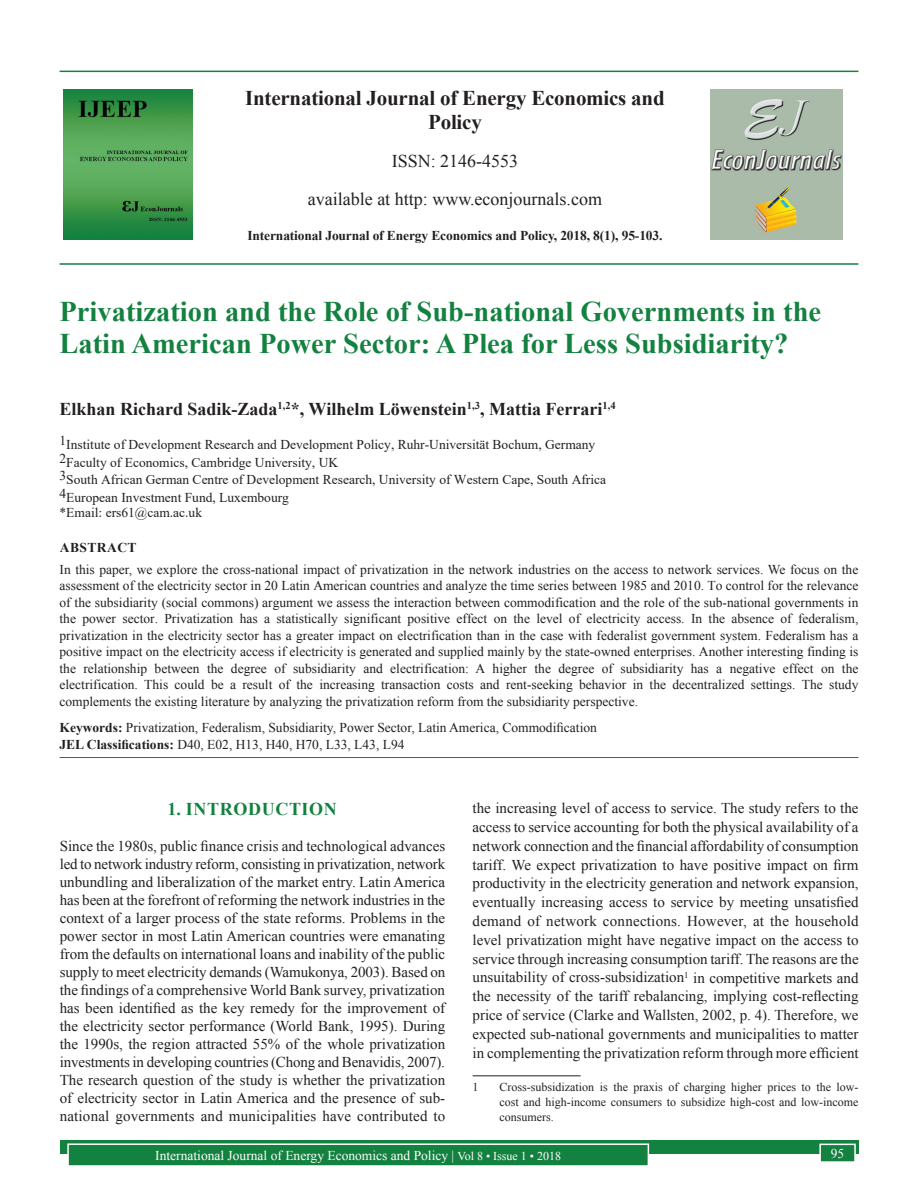
<style>
.page{position:relative;width:918px;height:1188px;background:#fff}
.page>*{position:absolute;margin:0;border:0;box-sizing:border-box;transform-origin:0 0}
.AT{font:700 28.5px/31.5px "Times New Roman";color:#13813f}
.Issue_details{font:700 21px/24px "Times New Roman";letter-spacing:-.01em;color:#231f20;text-align:center}
.AU{font:700 18px "Times New Roman";color:#231f20}
.Issue_details-2{font:18px "Times New Roman";color:#231f20}
.t1{font:700 18px "Times New Roman";letter-spacing:.035em;color:#13813f}
.TX{font:15px/18px "Times New Roman";letter-spacing:.005em;color:#231f20;text-align:justify}
.ABS{font:13.5px/16.5px "Times New Roman";color:#231f20;text-align:justify}
.AFF{font:13.5px/17.7px "Times New Roman";color:#231f20}
.KWD{font:13.5px/16.2px "Times New Roman";color:#231f20}
.Folio{font:13.5px "Times New Roman";color:#fff}
.Issue_details-3{font:700 13.5px "Times New Roman";letter-spacing:-.01em;color:#231f20}
.ABSH{font:700 13.5px "Times New Roman";letter-spacing:.035em;color:#231f20}
.FN{font:12px/15px "Times New Roman";color:#231f20;text-align:justify}
.s1{font-weight:700}
.s2{font-size:12px}
</style>
<div class="page">
<div style="left:60px;top:1140px;width:798px;height:13px;background:#13813f"></div>
<div style="left:68px;top:1144px;width:580px;height:22px;background:#13813f"></div>
<div style="left:67px;top:1143px;width:582px;height:24px;border:2px solid #fff"></div>
<div style="left:820px;top:1144px;width:35px;height:18px;background:#13813f"></div>
<div style="left:819px;top:1144px;width:37px;height:19px;border:2px solid #fff"></div>
<hr style="left:60px;top:71px;width:798px;height:1px;background:#13813f">
<hr style="left:60px;top:263px;width:798px;height:2px;background:#13813f">
<img style="left:64px;top:89px;width:129px;height:151px">
<img style="left:711px;top:89px;width:132px;height:150px">
<hr style="left:60px;top:757px;width:798px;height:1px;background:#13813f">
<hr style="left:473px;top:1075px;width:108px;height:1px;background:#231f20">
<p class="Issue_details" style="left:245px;top:85px;width:421px">International Journal of Energy Economics and<br>Policy</p>
<p class="Issue_details-2" style="left:392px;top:148px;width:128px">ISSN: 2146-4553</p>
<p class="Issue_details-2" style="left:308px;top:186px;width:296px">available at http: www.econjournals.com</p>
<p class="Issue_details-3" style="left:247px;top:226px;width:417px">International Journal of Energy Economics and Policy, 2018, 8(1), 95-103.</p>
<p class="AT" style="left:60px;top:295px;width:763px">Privatization and the Role of Sub-national Governments in the<br>Latin American Power Sector: A Plea for Less Subsidiarity?</p>
<p class="AU" style="left:60px;top:396px;width:558px">Elkhan Richard Sadik-Zada<sup>1,2</sup>*, Wilhelm Löwenstein<sup>1,3</sup>, Mattia Ferrari<sup>1,4</sup></p>
<p class="AFF" style="left:60px;top:435px;width:548px">1Institute of Development Research and Development Policy, Ruhr-Universität Bochum, Germany 2Faculty of Economics, Cambridge University, UK<br>3South African German Centre of Development Research, University of Western Cape, South Africa 4European Investment Fund, Luxembourg</p>
<p class="AFF" style="left:60px;top:503px;width:144px">*Email: ers61@cam.ac.uk</p>
<p class="ABSH" style="left:60px;top:537px;width:78px">ABSTRACT</p>
<p class="ABS" style="left:60px;top:561px;width:800px">In this paper, we explore the cross-national impact of privatization in the network industries on the access to network services. We focus on the assessment of the electricity sector in 20 Latin American countries and analyze the time series between 1985 and 2010. To control for the relevance of the subsidiarity (social commons) argument we assess the interaction between commodification and the role of the sub-national governments in the power sector. Privatization has a statistically significant positive effect on the level of electricity access. In the absence of federalism, privatization in the electricity sector has a greater impact on electrification than in the case with federalist government system. Federalism has a positive impact on the electricity access if electricity is generated and supplied mainly by the state-owned enterprises. Another interesting finding is the relationship between the degree of subsidiarity and electrification: A higher the degree of subsidiarity has a negative effect on the electrification. This could be a result of the increasing transaction costs and rent-seeking behavior in the decentralized settings. The study complements the existing literature by analyzing the privatization reform from the subsidiarity perspective.</p>
<p class="KWD" style="left:60px;top:719px;width:539px"><span class="s1">Keywords:</span> Privatization, Federalism, Subsidiarity, Power Sector, Latin America, Commodification<br><span class="s1">JEL Classifications:</span> D40, E02, H13, H40, H70, L33, L43, L94</p>
<h1 class="t1" style="left:168px;top:796px;width:171px">1. INTRODUCTION</h1>
<p class="TX" style="left:60px;top:836px;width:387px">Since the 1980s, public finance crisis and technological advances led to network industry reform, consisting in privatization, network unbundling and liberalization of the market entry. Latin America has been at the forefront of reforming the network industries in the context of a larger process of the state reforms. Problems in the power sector in most Latin American countries were emanating from the defaults on international loans and inability of the public supply to meet electricity demands (Wamukonya, 2003). Based on the findings of a comprehensive World Bank survey, privatization has been identified as the key remedy for the improvement of the electricity sector performance (World Bank, 1995). During the 1990s, the region attracted 55% of the whole privatization investments in developing countries (Chong and Benavidis, 2007).<br>The research question of the study is whether the privatization of electricity sector in Latin America and the presence of sub&shy;national governments and municipalities have contributed to</p>
<p class="TX" style="left:473px;top:798px;width:388px;line-height:18.9px">the increasing level of access to service. The study refers to the access to service accounting for both the physical availability of a network connection and the financial affordability of consumption tariff. We expect privatization to have positive impact on firm productivity in the electricity generation and network expansion, eventually increasing access to service by meeting unsatisfied demand of network connections. However, at the household level privatization might have negative impact on the access to service through increasing consumption tariff. The reasons are the unsuitability of cross-subsidization<sup>1</sup> in competitive markets and the necessity of the tariff rebalancing, implying cost-reflecting price of service (Clarke and Wallsten, 2002, p. 4). Therefore, we expected sub-national governments and municipalities to matter in complementing the privatization reform through more efficient</p>
<p class="FN" style="left:473px;top:1079px;width:7px">1</p>
<p class="FN" style="left:500px;top:1079px;width:360px">Cross-subsidization is the praxis of charging higher prices to the low&shy;cost and high-income consumers to subsidize high-cost and low-income consumers.</p>
<p class="Folio" style="left:155px;top:1146px;width:407px">International Journal of Energy Economics and Policy | <span class="s2">Vol 8 • Issue 1 • 2018</span></p>
<p class="Folio" style="left:831px;top:1144px;width:15px">95</p>
</div>
